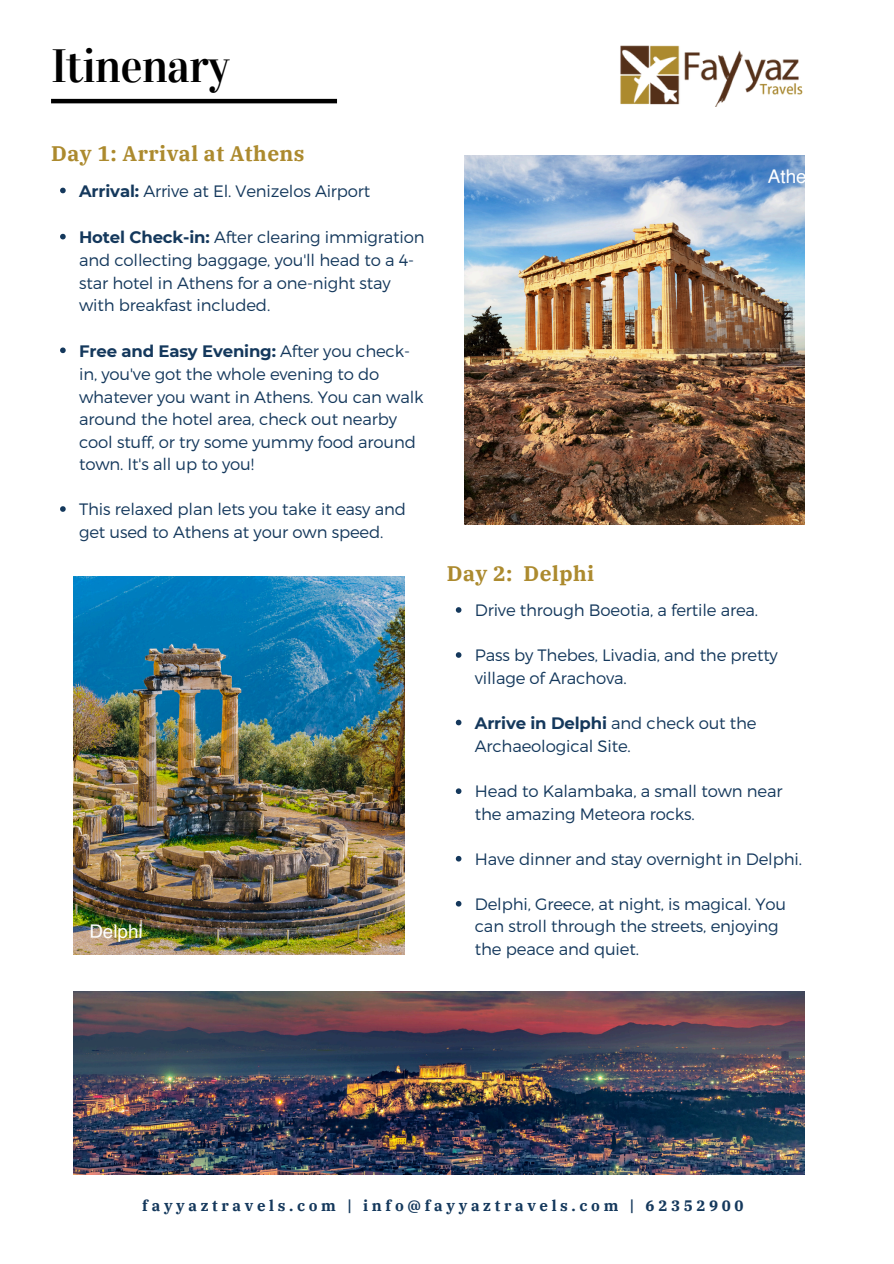
<style>
.page{position:relative;width:894px;height:1264px;background:#fff}
.page>*{position:absolute;margin:0;border:0;box-sizing:border-box;transform-origin:0 0}
.t1{font:46.5px "Vidaloka";letter-spacing:-.02em;color:#000}
.t2{font:700 21px "IBM Plex Serif";letter-spacing:.02em;color:#ac8a2e}
.t3{font:18.9px "Helvetica";color:#fff}
.t4{font:300 16.5px/22.8px "Montserrat";letter-spacing:-.01em;color:#14385c}
.t5{font:700 15.15px "IBM Plex Serif";letter-spacing:.24em;color:#14385c}
.s1{font-weight:700}
</style>
<div class="page">
<img style="left:464px;top:155px;width:340px;height:369px">
<img style="left:620px;top:46px;width:183px;height:61px">
<hr style="left:51px;top:99px;width:286px;height:4px;background:#000">
<svg style="left:60px;top:188px;width:6px;height:5px"></svg>
<svg style="left:60px;top:234px;width:6px;height:5px"></svg>
<svg style="left:60px;top:347px;width:6px;height:6px"></svg>
<svg style="left:60px;top:506px;width:6px;height:6px"></svg>
<svg style="left:455px;top:607px;width:6px;height:5px"></svg>
<svg style="left:455px;top:652px;width:6px;height:5px"></svg>
<svg style="left:455px;top:719px;width:6px;height:6px"></svg>
<svg style="left:455px;top:788px;width:6px;height:6px"></svg>
<svg style="left:455px;top:855px;width:6px;height:6px"></svg>
<svg style="left:455px;top:900px;width:6px;height:6px"></svg>
<img style="left:73px;top:576px;width:331px;height:378px">
<img style="left:73px;top:991px;width:730px;height:183px">
<p class="t1" style="left:51px;top:38px;width:180px">Itinenary</p>
<p class="t2" style="left:51px;top:140px;width:255px">Day 1: Arrival at Athens</p>
<h2 class="t4" style="left:79px;top:178px;width:293px"><span class="s1">Arrival:</span> Arrive at El. Venizelos Airport</h2>
<p class="t4" style="left:79px;top:225px;width:347px"><span class="s1">Hotel Check-in:</span> After clearing immigration and collecting baggage, you'll head to a 4- star hotel in Athens for a one-night stay with breakfast included.</p>
<p class="t4" style="left:79px;top:338px;width:346px"><span class="s1">Free and Easy Evening:</span> After you check&shy;in, you've got the whole evening to do whatever you want in Athens. You can walk around the hotel area, check out nearby cool stuff, or try some yummy food around town. It's all up to you!</p>
<p class="t4" style="left:79px;top:497px;width:328px">This relaxed plan lets you take it easy and get used to Athens at your own speed.</p>
<h4 class="t3" style="left:89px;top:923px;width:55px">Delphi</h4>
<p class="t2" style="left:446px;top:559px;width:149px">Day 2: Delphi</p>
<p class="t3" style="left:767px;top:169px;width:60px">Athens</p>
<h3 class="t4" style="left:474px;top:598px;width:285px">Drive through Boeotia, a fertile area.</h3>
<h2 class="t4" style="left:474px;top:643px;width:304px">Pass by Thebes, Livadia, and the pretty village of Arachova.</h2>
<p class="t4" style="left:474px;top:710px;width:283px;line-height:23.7px"><span class="s1">Arrive in Delphi</span> and check out the<br>Archaeological Site.</p>
<p class="t4" style="left:474px;top:779px;width:309px">Head to Kalambaka, a small town near the amazing Meteora rocks.</p>
<p class="t4" style="left:474px;top:846px;width:328px">Have dinner and stay overnight in Delphi.</p>
<p class="t4" style="left:474px;top:892px;width:313px">Delphi, Greece, at night, is magical. You can stroll through the streets, enjoying the peace and quiet.</p>
<h3 class="t5" style="left:142px;top:1195px;width:602px">fayyaztravels.com | info@fayyaztravels.com | 62352900</h3>
</div>
